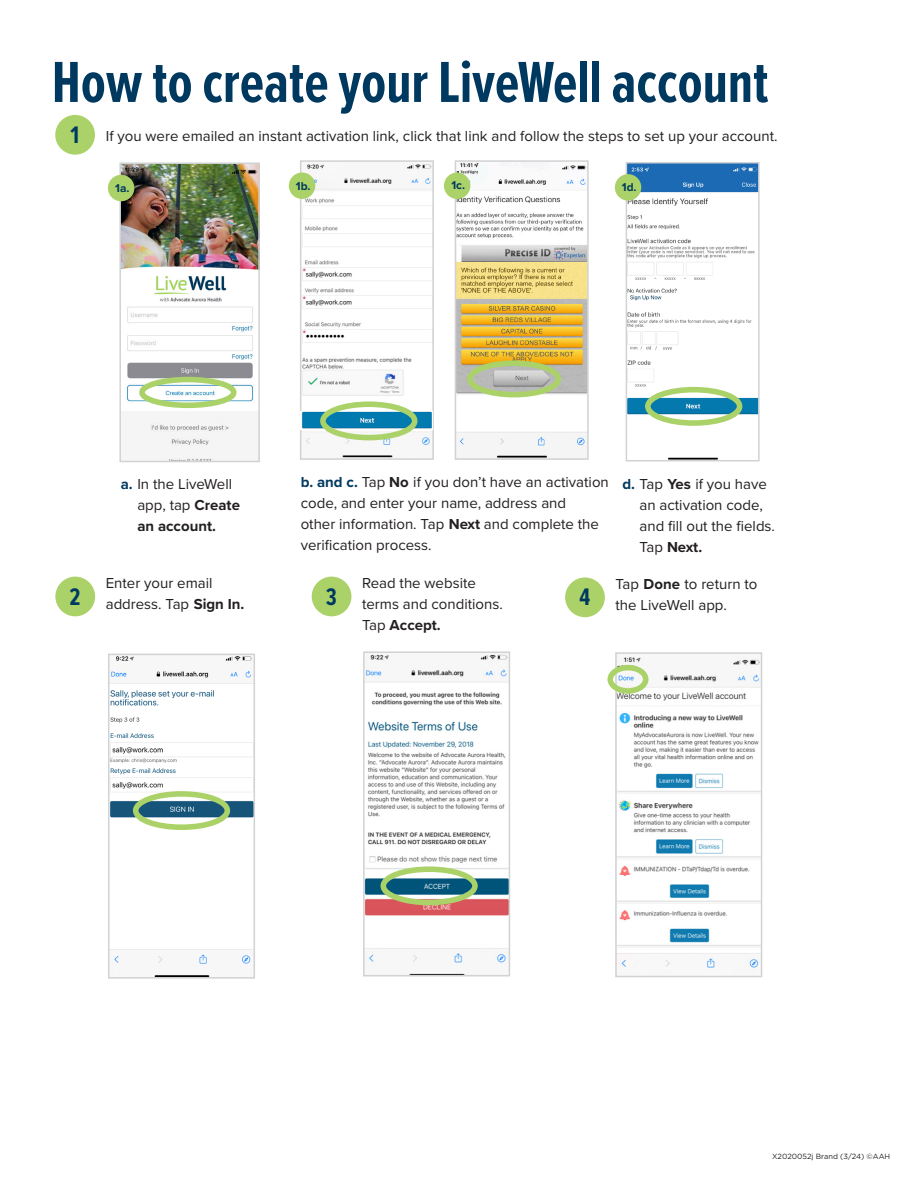
<style>
.page{position:relative;width:918px;height:1188px;background:#fff}
.page>*{position:absolute;margin:0;border:0;box-sizing:border-box;transform-origin:0 0}
.t1{font:700 60px "Proxima Nova Ex Cn";color:#00395f}
.t2{font:700 24.9px "Proxima Nova Ex Cn";color:#00395f}
.t3{font:15px/21px "Proxima Nova";color:#231f20}
.t4{font:700 11.85px "Proxima Nova";color:#00395f}
.t5{font:7.5px "Gotham";color:#231f20}
.s1{font-weight:700;color:#00395f}
.s2{font-weight:700}
</style>
<div class="page">
<div style="left:55px;top:577px;width:40px;height:39px;background:#abd268;border-radius:50%"></div>
<div style="left:312px;top:577px;width:39px;height:39px;background:#abd268;border-radius:50%"></div>
<div style="left:565px;top:577px;width:40px;height:40px;background:#abd268;border-radius:50%"></div>
<img style="left:111px;top:657px;width:141px;height:319px">
<div style="left:108px;top:654px;width:147px;height:325px;border:2px solid #d1d2d4"></div>
<img style="left:366px;top:654px;width:141px;height:311px">
<div style="left:363px;top:651px;width:147px;height:325px;border:2px solid #d1d2d4"></div>
<img style="left:618px;top:657px;width:141px;height:312px">
<div style="left:615px;top:652px;width:147px;height:325px;border:2px solid #d1d2d4"></div>
<div style="left:133px;top:791px;width:97px;height:39px;border:6px solid #abd268;border-radius:50%"></div>
<div style="left:381px;top:866px;width:97px;height:39px;border:6px solid #abd268;border-radius:50%"></div>
<div style="left:607px;top:665px;width:41px;height:29px;border:6px solid #abd268;border-radius:50%"></div>
<div style="left:55px;top:115px;width:40px;height:40px;background:#abd268;border-radius:50%"></div>
<img style="left:122px;top:165px;width:135px;height:294px">
<div style="left:119px;top:162px;width:141px;height:300px;border:2px solid #d1d2d4"></div>
<img style="left:303px;top:164px;width:128px;height:293px">
<div style="left:300px;top:160px;width:134px;height:300px;border:2px solid #d1d2d4"></div>
<img style="left:458px;top:163px;width:128px;height:294px">
<div style="left:455px;top:160px;width:134px;height:300px;border:2px solid #d1d2d4"></div>
<img style="left:629px;top:165px;width:128px;height:293px">
<div style="left:626px;top:162px;width:134px;height:299px;border:2px solid #d1d2d4"></div>
<img style="left:301px;top:411px;width:131px;height:18px">
<div style="left:139px;top:377px;width:98px;height:31px;border:6px solid #abd268;border-radius:50%"></div>
<div style="left:467px;top:360px;width:94px;height:37px;border:6px solid #abd268;border-radius:50%"></div>
<div style="left:320px;top:401px;width:97px;height:39px;border:6px solid #abd268;border-radius:50%"></div>
<div style="left:645px;top:387px;width:97px;height:39px;border:6px solid #abd268;border-radius:50%"></div>
<div style="left:289px;top:173px;width:26px;height:26px;background:#abd268;border-radius:50%"></div>
<div style="left:108px;top:175px;width:26px;height:26px;background:#abd268;border-radius:50%"></div>
<div style="left:444px;top:173px;width:26px;height:26px;background:#abd268;border-radius:50%"></div>
<div style="left:615px;top:174px;width:26px;height:27px;background:#abd268;border-radius:50%"></div>
<p class="t1" style="left:52px;top:38px;width:718px">How to create your LiveWell account</p>
<p class="t2" style="left:71px;top:116px;width:10px">1</p>
<p class="t3" style="left:106px;top:125px;width:673px">If you were emailed an instant activation link, click that link and follow the steps to set up your account.</p>
<p class="t4" style="left:115px;top:179px;width:16px">1a.</p>
<p class="t4" style="left:296px;top:177px;width:16px">1b.</p>
<p class="t4" style="left:451px;top:177px;width:15px">1c.</p>
<p class="t4" style="left:622px;top:178px;width:16px">1d.</p>
<p class="t3" style="left:137px;top:473px;width:104px;text-indent:-16px"><span class="s1">a.</span> In the LiveWell app, tap <span class="s2">Create an account.</span></p>
<p class="t3" style="left:301px;top:471px;width:310px"><span class="s1">b. and c.</span> Tap <span class="s2">No</span> if you don’t have an activation code, and enter your name, address and<br>other information. Tap <span class="s2">Next</span> and complete the verification process.</p>
<p class="t3" style="left:640px;top:472px;width:137px;text-indent:-17px"><span class="s1">d.</span> Tap <span class="s2">Yes</span> if you have an activation code, and fill out the fields.<br>Tap <span class="s2">Next.</span></p>
<p class="t3" style="left:106px;top:572px;width:140px">Enter your email address. Tap <span class="s2">Sign In.</span></p>
<p class="t3" style="left:362px;top:572px;width:142px">Read the website terms and conditions.<br>Tap <span class="s2">Accept.</span></p>
<p class="t3" style="left:616px;top:573px;width:144px">Tap <span class="s2">Done</span> to return to the LiveWell app.</p>
<p class="t2" style="left:70px;top:578px;width:12px">2</p>
<p class="t2" style="left:326px;top:578px;width:12px">3</p>
<p class="t2" style="left:579px;top:579px;width:12px">4</p>
<p class="t5" style="left:772px;top:1152px;width:120px">X2020052j Brand (3/24) ©AAH</p>
</div>
